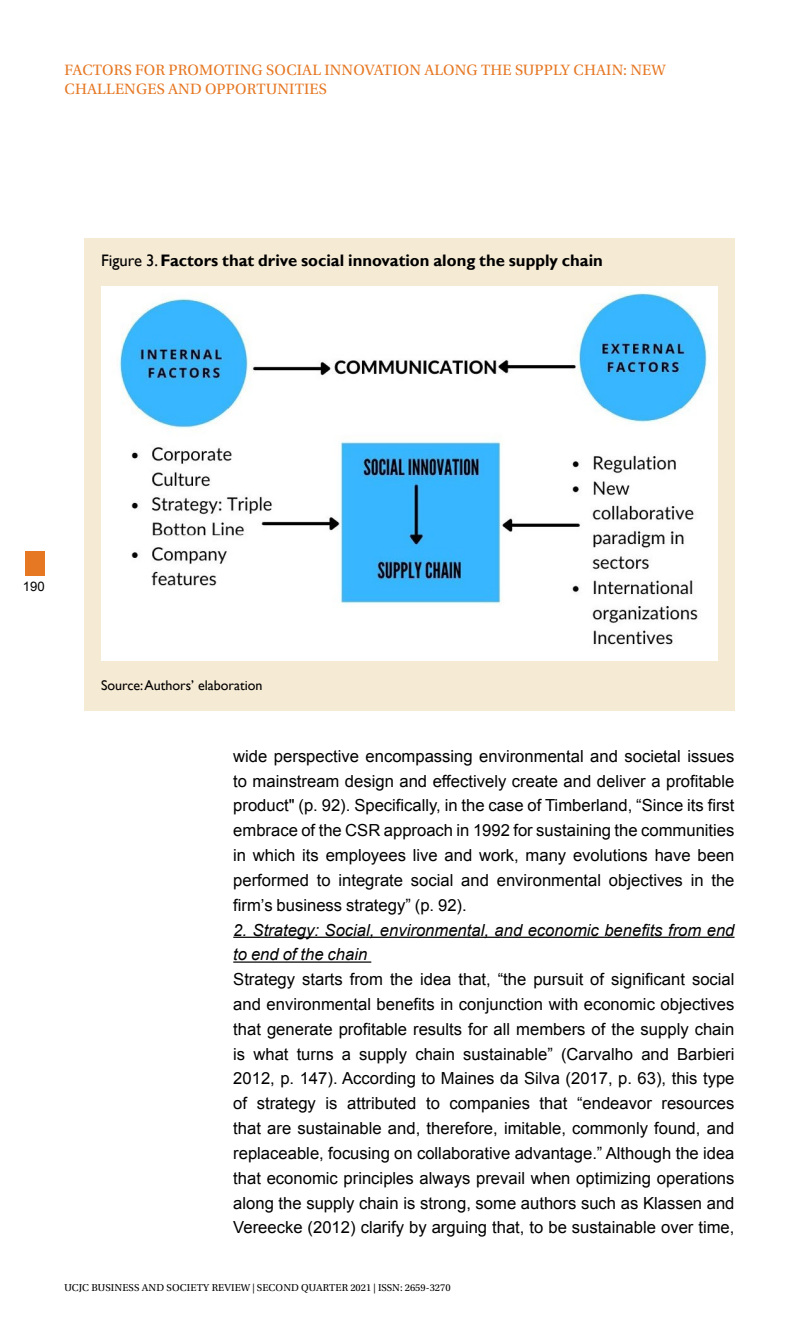
<style>
.page{position:relative;width:809px;height:1340px;background:#fff}
.page>*{position:absolute;margin:0;border:0;box-sizing:border-box;transform-origin:0 0}
.t1{font:16.62px/24.8px "Arial";color:#000;text-align:justify}
.t2{font:italic 16.62px/24.8px "Arial";color:#000}
.t3{font:700 16.62px "Gill Sans";color:#000}
.t4{font:15.75px/18.9px "Utopia Std";letter-spacing:.01em;color:#e67824}
.t5{font:14px "Gill Sans";color:#000}
.t6{font:13.12px "Arial";color:#000}
.t7{font:10.5px "Utopia Std";letter-spacing:.01em;color:#000}
.s1{font-weight:400}
</style>
<div class="page">
<div style="left:25px;top:551px;width:20px;height:24px;background:#e67824"></div>
<hr style="left:233px;top:936px;width:501px;height:1px;background:#000">
<hr style="left:233px;top:961px;width:138px;height:1px;background:#000">
<div style="left:84px;top:238px;width:650px;height:473px;background:#f5ead4"></div>
<img style="left:101px;top:286px;width:616px;height:374px">
<p class="t4" style="left:65px;top:61px;width:602px">FACTORS FOR PROMOTING SOCIAL INNOVATION ALONG THE SUPPLY CHAIN: NEW<br>CHALLENGES AND OPPORTUNITIES</p>
<p class="t3" style="left:101px;top:250px;width:503px"><span class="s1">Figure 3.</span> Factors that drive social innovation along the supply chain</p>
<p class="t6" style="left:23px;top:577px;width:23px">190</p>
<p class="t5" style="left:101px;top:676px;width:163px">Source: Authors’ elaboration</p>
<p class="t1" style="left:233px;top:743px;width:503px">wide perspective encompassing environmental and societal issues to mainstream design and effectively create and deliver a profitable product" (p. 92). Specifically, in the case of Timberland, “Since its first embrace of the CSR approach in 1992 for sustaining the communities in which its employees live and work, many evolutions have been performed to integrate social and environmental objectives in the firm’s business strategy” (p. 92).</p>
<p class="t2" style="left:233px;top:917px;width:503px">2. Strategy: Social, environmental, and economic benefits from end to end of the chain</p>
<p class="t1" style="left:233px;top:967px;width:503px">Strategy starts from the idea that, “the pursuit of significant social and environmental benefits in conjunction with economic objectives that generate profitable results for all members of the supply chain is what turns a supply chain sustainable” (Carvalho and Barbieri 2012, p. 147). According to Maines da Silva (2017, p. 63), this type of strategy is attributed to companies that “endeavor resources that are sustainable and, therefore, imitable, commonly found, and replaceable, focusing on collaborative advantage.” Although the idea that economic principles always prevail when optimizing operations along the supply chain is strong, some authors such as Klassen and Vereecke (2012) clarify by arguing that, to be sustainable over time,</p>
<p class="t7" style="left:64px;top:1281px;width:387px">UCJC BUSINESS AND SOCIETY REVIEW | SECOND QUARTER 2021 | ISSN: 2659-3270</p>
</div>
